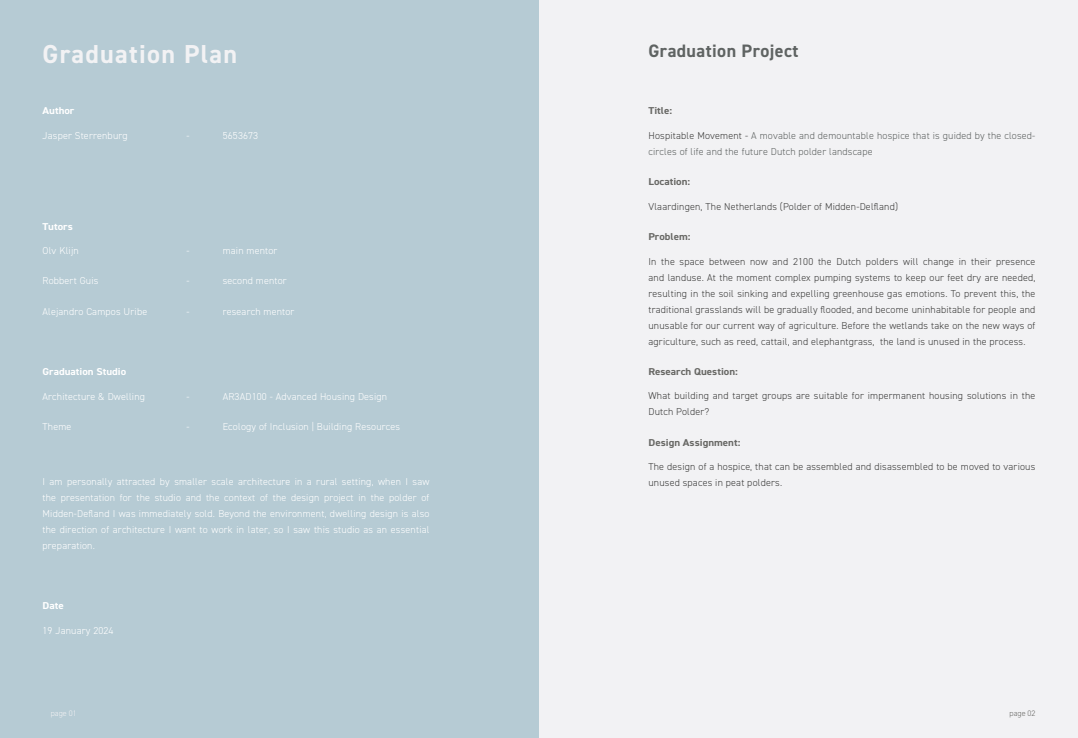
<style>
.page{position:relative;width:1078px;height:738px;background:#fff}
.page>*{position:absolute;margin:0;border:0;box-sizing:border-box;transform-origin:0 0}
.Titel{font:700 26px "DIN2014";letter-spacing:.05em;color:#f2f2f4}
.Kop_1{font:700 18px "DIN2014";letter-spacing:.025em;color:#5f6362}
.Hoofdekst{font:300 10px/16px "DIN2014";letter-spacing:.02em;color:#3c3c3b}
.Hoofdekst_wit{font:300 10px/16px "DIN2014";letter-spacing:.02em;color:#fff;text-align:justify}
.Hoofdekst-2{font:300 10px/16px "DIN2014";letter-spacing:.02em;color:#5f6362}
.Kop_3{font:700 10px "DIN2014";color:#686865;scale:1.1 1}
.Kop_3_wit{font:700 10px "DIN2014";color:#fff;scale:1.1 1}
.t1{font:300 8px "DIN2014";color:#f2f2f4}
.t2{font:300 8px "DIN2014";color:#686865}
.s1{color:#3c3c3b}
</style>
<div class="page">
<div style="left:0;top:0;width:1077px;height:737px;background:#f2f2f4"></div>
<div style="left:0;top:0;width:539px;height:737px;background:#b6cbd4"></div>
<p class="Titel" style="left:43px;top:37px;width:196px">Graduation Plan</p>
<p class="Kop_3_wit" style="left:43px;top:104px;width:30px">Author</p>
<p class="Hoofdekst_wit" style="left:43px;top:127px;width:87px">Jasper Sterrenburg</p>
<p class="Hoofdekst_wit" style="left:187px;top:127px;width:5px">-</p>
<p class="Hoofdekst_wit" style="left:223px;top:127px;width:37px">5653673</p>
<p class="Kop_3_wit" style="left:43px;top:219px;width:29px">Tutors</p>
<p class="Hoofdekst_wit" style="left:43px;top:242px;width:38px">Olv Klijn</p>
<p class="Hoofdekst_wit" style="left:187px;top:242px;width:5px">-</p>
<p class="Hoofdekst_wit" style="left:223px;top:242px;width:56px">main mentor</p>
<p class="Hoofdekst_wit" style="left:43px;top:273px;width:57px">Robbert Guis</p>
<p class="Hoofdekst_wit" style="left:187px;top:273px;width:5px">-</p>
<p class="Hoofdekst_wit" style="left:223px;top:273px;width:66px">second mentor</p>
<p class="Hoofdekst_wit" style="left:43px;top:303px;width:106px">Alejandro Campos Uribe</p>
<p class="Hoofdekst_wit" style="left:223px;top:303px;width:73px">research mentor</p>
<p class="Kop_3_wit" style="left:43px;top:364px;width:78px">Graduation Studio</p>
<p class="Hoofdekst_wit" style="left:43px;top:388px;width:104px">Architecture &amp; Dwelling</p>
<p class="Hoofdekst_wit" style="left:223px;top:388px;width:166px">AR3AD100 - Advanced Housing Design</p>
<p class="Hoofdekst_wit" style="left:43px;top:418px;width:30px">Theme</p>
<p class="Hoofdekst_wit" style="left:223px;top:418px;width:179px">Ecology of Inclusion | Building Resources</p>
<p class="Hoofdekst_wit" style="left:43px;top:472px;width:388px">I am personally attracted by smaller scale architecture in a rural setting, when I saw the presentation for the studio and the context of the design project in the polder of Midden-Defland I was immediately sold. Beyond the environment, dwelling design is also the direction of architecture I want to work in later, so I saw this studio as an essential preparation.</p>
<p class="Kop_3_wit" style="left:43px;top:598px;width:21px">Date</p>
<p class="Hoofdekst_wit" style="left:43px;top:621px;width:72px">19 January 2024</p>
<p class="Kop_1" style="left:648px;top:38px;width:151px">Graduation Project</p>
<p class="Kop_3" style="left:648px;top:104px;width:23px">Title:</p>
<p class="Hoofdekst-2" style="left:648px;top:127px;width:388px"><span class="s1">Hospitable Movement -</span> A movable and demountable hospice that is guided by the closed&shy;circles of life and the future Dutch polder landscape</p>
<p class="Kop_3" style="left:648px;top:175px;width:39px">Location:</p>
<p class="Hoofdekst" style="left:648px;top:198px;width:251px">Vlaardingen, The Netherlands (Polder of Midden-Delfland)</p>
<p class="Kop_3" style="left:648px;top:230px;width:40px">Problem:</p>
<p class="Hoofdekst" style="left:648px;top:253px;width:388px;text-align:justify">In the space between now and 2100 the Dutch polders will change in their presence and landuse. At the moment complex pumping systems to keep our feet dry are needed, resulting in the soil sinking and expelling greenhouse gas emotions. To prevent this, the traditional grasslands will be gradually flooded, and become uninhabitable for people and unusable for our current way of agriculture. Before the wetlands take on the new ways of agriculture, such as reed, cattail, and elephantgrass, the land is unused in the process.</p>
<p class="Kop_3" style="left:648px;top:364px;width:83px">Research Question:</p>
<p class="Hoofdekst" style="left:648px;top:387px;width:388px">What building and target groups are suitable for impermanent housing solutions in the<br>Dutch Polder?</p>
<p class="Kop_3" style="left:648px;top:435px;width:85px">Design Assignment:</p>
<p class="Hoofdekst" style="left:648px;top:458px;width:388px">The design of a hospice, that can be assembled and disassembled to be moved to various unused spaces in peat polders.</p>
<p class="t1" style="left:51px;top:707px;width:27px">page 01</p>
<p class="t2" style="left:1009px;top:707px;width:27px">page 02</p>
</div>
